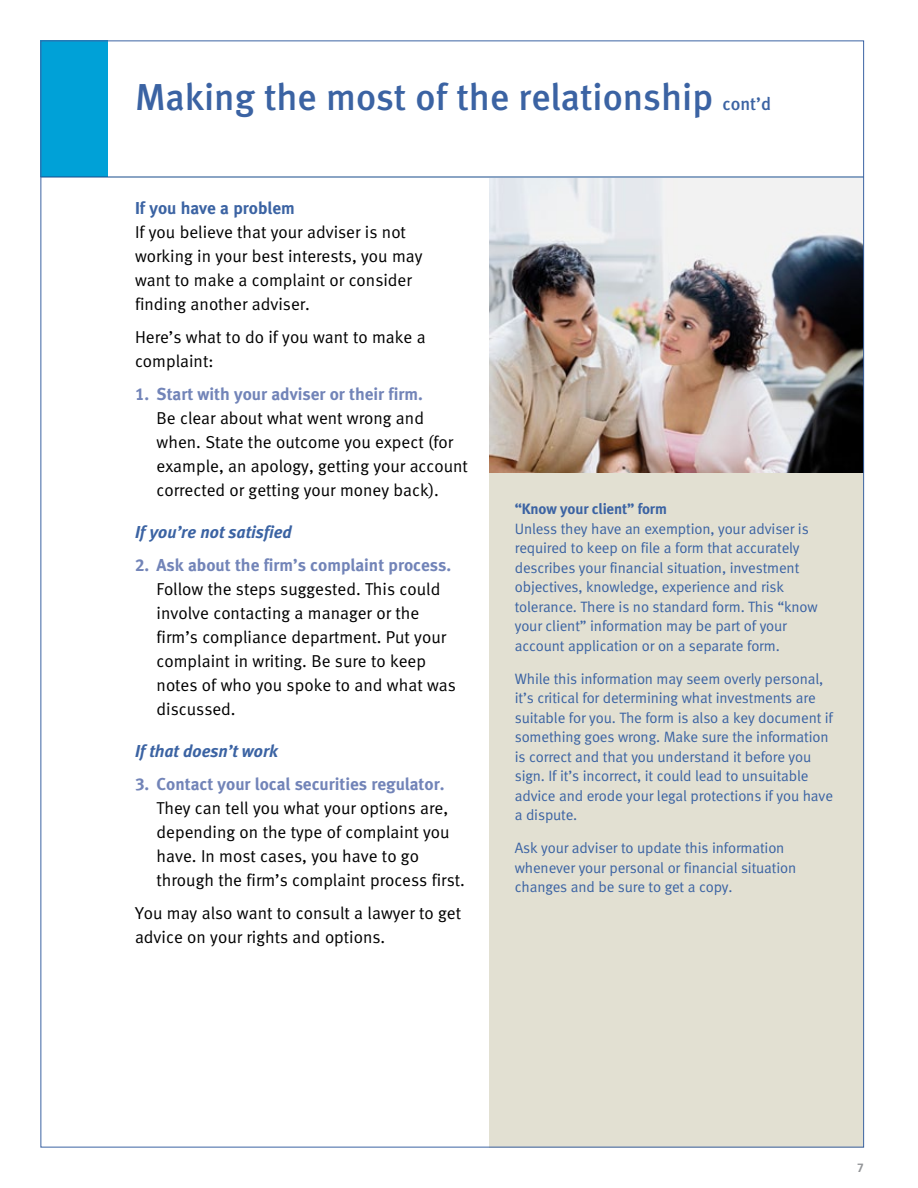
<style>
.page{position:relative;width:918px;height:1188px;background:#fff}
.page>*{position:absolute;margin:0;border:0;box-sizing:border-box;transform-origin:0 0}
.t1{font:37.5px "Meta Medium LF";color:#3b63a3}
.t2{font:17.25px/24px "Meta Normal LF";color:#000}
.t3{font:italic 17.25px "Meta Bold LF";color:#3b63a3}
.t4{font:17.25px "Meta Bold LF";color:#3b63a3}
.t5{font:15px/19.5px "Meta Normal LF";letter-spacing:-.01em;color:#3b63a3}
.t6{font:15px "Meta Bold LF";letter-spacing:-.01em;color:#3b63a3}
.t7{font:700 12px "Frutiger LT Std";color:#939598}
.s1{font-size:18px}
.s2{font-family:"Meta Bold LF";color:#7284b8}
</style>
<div class="page">
<div style="left:40px;top:40px;width:68px;height:137px;background:#00a1d7"></div>
<hr style="left:40px;top:177px;width:824px;height:1px;background:#174b8b">
<div style="left:489px;top:449px;width:375px;height:699px;background:#e2e0d2"></div>
<img style="left:489px;top:178px;width:373px;height:294px">
<p class="t1" style="left:135px;top:76px;width:638px">Making the most of the relationship <span class="s1">cont’d</span></p>
<p class="t4" style="left:135px;top:198px;width:161px">If you have a problem</p>
<p class="t2" style="left:135px;top:220px;width:289px">If you believe that your adviser is not working in your best interests, you may want to make a complaint or consider finding another adviser.</p>
<p class="t2" style="left:135px;top:325px;width:292px">Here’s what to do if you want to make a complaint:</p>
<p class="t2" style="left:157px;top:382px;width:313px;text-indent:-22px"><span class="s2">1. Start with your adviser or their firm.<br></span>Be clear about what went wrong and when. State the outcome you expect (for example, an apology, getting your account corrected or getting your money back).</p>
<p class="t3" style="left:135px;top:522px;width:158px">If you’re not satisfied</p>
<p class="t2" style="left:157px;top:553px;width:301px;text-indent:-22px"><span class="s2">2. Ask about the firm’s complaint process.<br></span>Follow the steps suggested. This could involve contacting a manager or the firm’s compliance department. Put your complaint in writing. Be sure to keep notes of who you spoke to and what was discussed.</p>
<p class="t3" style="left:135px;top:740px;width:145px">If that doesn’t work</p>
<p class="t2" style="left:157px;top:771px;width:310px;text-indent:-22px"><span class="s2">3. Contact your local securities regulator.<br></span>They can tell you what your options are, depending on the type of complaint you have. In most cases, you have to go through the firm’s complaint process first.</p>
<p class="t2" style="left:135px;top:900px;width:328px">You may also want to consult a lawyer to get advice on your rights and options.</p>
<p class="t6" style="left:515px;top:500px;width:154px">“Know your client” form</p>
<p class="t5" style="left:515px;top:519px;width:305px">Unless they have an exemption, your adviser is required to keep on file a form that accurately describes your financial situation, investment objectives, knowledge, experience and risk tolerance. There is no standard form. This “know your client” information may be part of your account application or on a separate form.</p>
<p class="t5" style="left:515px;top:669px;width:320px">While this information may seem overly personal, it’s critical for determining what investments are suitable for you. The form is also a key document if something goes wrong. Make sure the information is correct and that you understand it before you sign. If it’s incorrect, it could lead to unsuitable advice and erode your legal protections if you have a dispute.</p>
<p class="t5" style="left:515px;top:838px;width:283px">Ask your adviser to update this information whenever your personal or financial situation changes and be sure to get a copy.</p>
<p class="t7" style="left:857px;top:1160px;width:8px">7</p>
</div>
